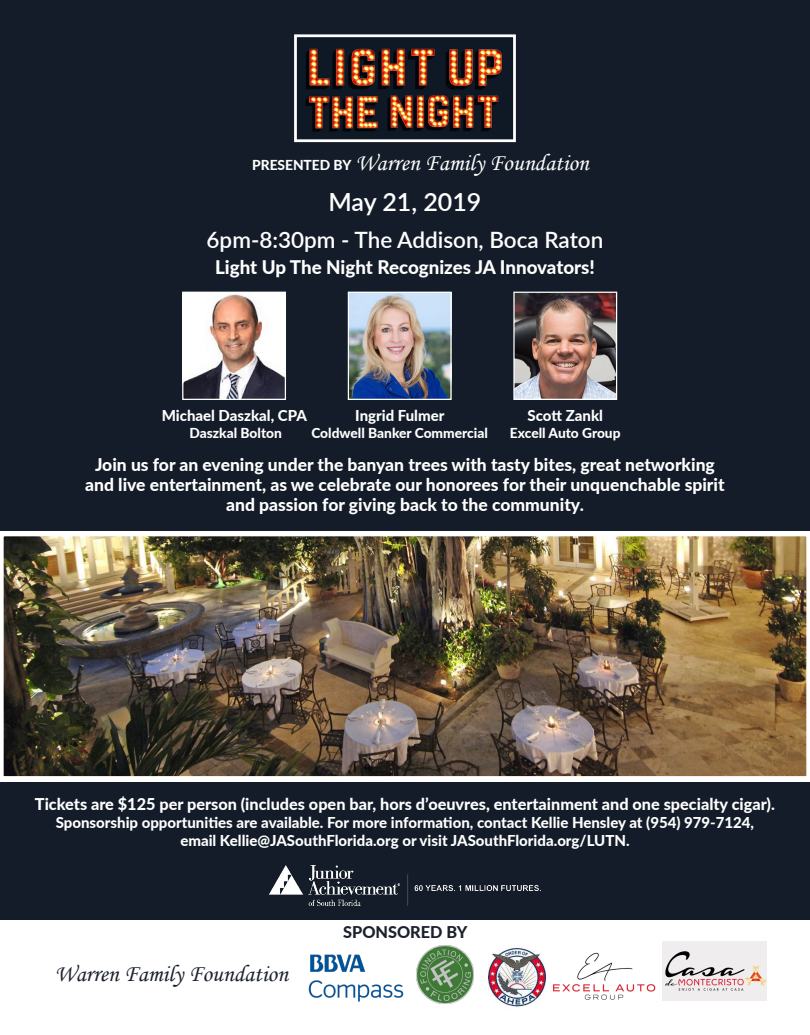
<style>
.page{position:relative;width:810px;height:1035px;background:#fff}
.page>*{position:absolute;margin:0;border:0;box-sizing:border-box;transform-origin:0 0}
.t1{font:600 25px "Lato";color:#fff}
.t2{font:23.75px "Monotype Corsiva";color:#fff}
.t3{font:23.75px "Monotype Corsiva";color:#1b212d}
.t4{font:600 22.5px "Lato";color:#fff}
.t5{font:800 18.75px "Lato";color:#fff}
.t6{font:800 17.5px/20px "Lato";color:#fff;text-align:center}
.t7{font:800 16.25px "Lato";color:#fff}
.t8{font:800 16.25px "Lato";color:#1b212d}
.t9{font:800 15px/18px "Lato";color:#fff;text-align:center}
.t10{font:800 13.75px "Lato";color:#fff}
</style>
<div class="page">
<img style="left:0;top:530px;width:810px;height:247px">
<div style="left:0;top:0;width:810px;height:530px;background:#131c28"></div>
<div style="left:0;top:782px;width:810px;height:138px;background:#131c28"></div>
<img style="left:305px;top:48px;width:197px;height:84px">
<div style="left:294px;top:34px;width:222px;height:108px;border:3px solid #fff"></div>
<img style="left:269px;top:865px;width:272px;height:41px">
<img style="left:350px;top:294px;width:100px;height:104px">
<div style="left:348px;top:292px;width:104px;height:108px;border:1px solid #fff"></div>
<img style="left:184px;top:294px;width:100px;height:104px">
<div style="left:182px;top:292px;width:104px;height:108px;border:1px solid #fff"></div>
<img style="left:515px;top:294px;width:100px;height:104px">
<div style="left:513px;top:292px;width:104px;height:108px;border:1px solid #fff"></div>
<img style="left:308px;top:954px;width:109px;height:48px">
<img style="left:417px;top:946px;width:57px;height:57px">
<img style="left:489px;top:948px;width:57px;height:59px">
<img style="left:552px;top:953px;width:104px;height:47px">
<img style="left:663px;top:942px;width:104px;height:58px">
<p class="t10" style="left:252px;top:155px;width:101px">PRESENTED BY</p>
<p class="t2" style="left:356px;top:149px;width:235px">Warren Family Foundation</p>
<p class="t1" style="left:329px;top:184px;width:154px">May 21, 2019</p>
<p class="t4" style="left:207px;top:223px;width:398px">6pm-8:30pm - The Addison, Boca Raton</p>
<p class="t5" style="left:215px;top:253px;width:381px">Light Up The Night Recognizes JA Innovators!</p>
<p class="t9" style="left:355px;top:406px;width:91px">Ingrid Fulmer</p>
<p class="t10" style="left:311px;top:423px;width:178px">Coldwell Banker Commercial</p>
<p class="t9" style="left:162px;top:406px;width:147px">Michael Daszkal, CPA</p>
<p class="t10" style="left:190px;top:423px;width:94px">Daszkal Bolton</p>
<p class="t9" style="left:528px;top:406px;width:77px">Scott Zankl</p>
<p class="t10" style="left:510px;top:423px;width:112px">Excell Auto Group</p>
<p class="t6" style="left:95px;top:454px;width:621px">Join us for an evening under the banyan trees with tasty bites, great networking</p>
<p class="t6" style="left:85px;top:474px;width:641px">and live entertainment, as we celebrate our honorees for their unquenchable spirit and passion for giving back to the community.</p>
<p class="t7" style="left:35px;top:792px;width:741px">Tickets are $125 per person (includes open bar, hors d’oeuvres, entertainment and one specialty cigar).</p>
<p class="t9" style="left:56px;top:813px;width:700px">Sponsorship opportunities are available. For more information, contact Kellie Hensley at (954) 979-7124, email Kellie@JASouthFlorida.org or visit JASouthFlorida.org/LUTN.</p>
<p class="t3" style="left:55px;top:959px;width:235px">Warren Family Foundation</p>
<p class="t8" style="left:343px;top:920px;width:126px">SPONSORED BY</p>
</div>
